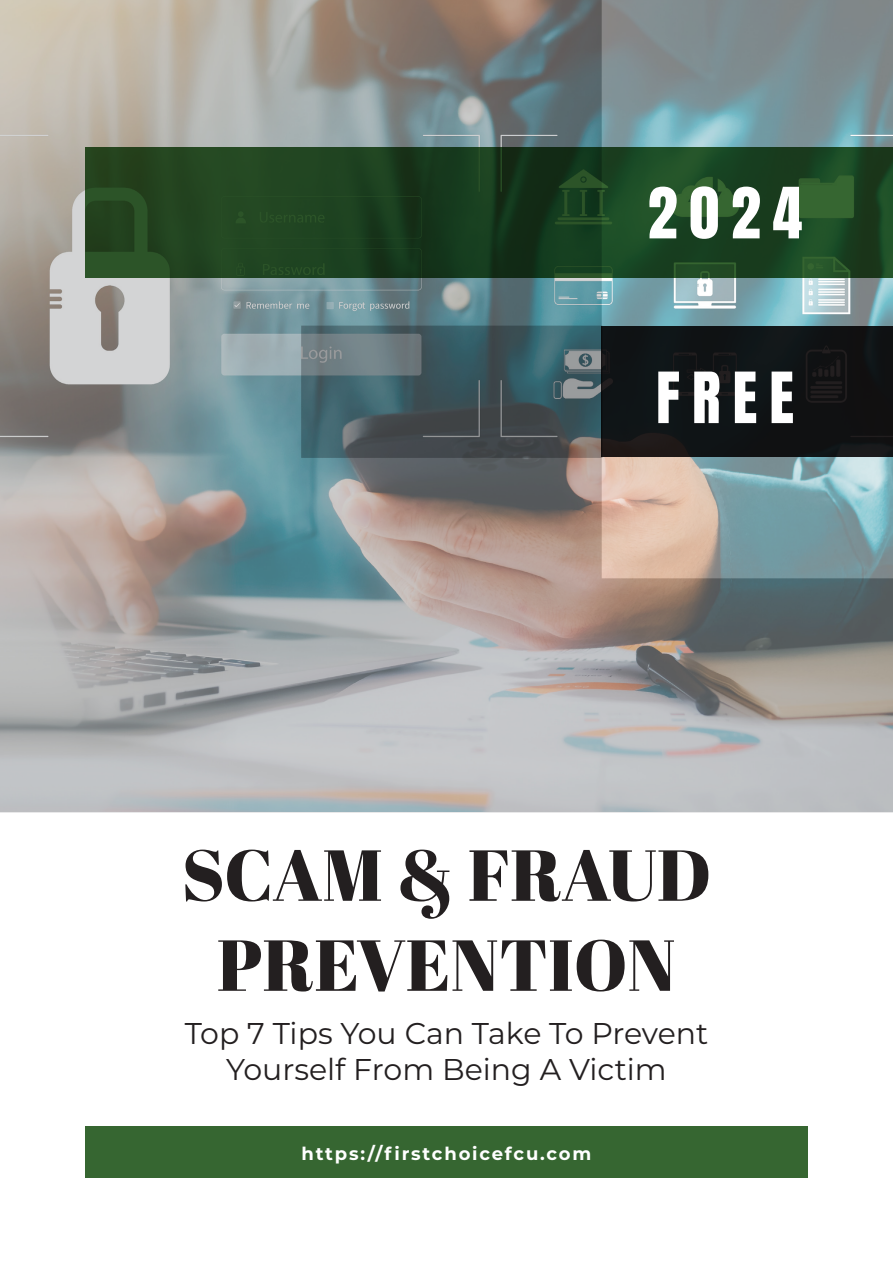
<style>
.page{position:relative;width:893px;height:1263px;background:#fff}
.page>*{position:absolute;margin:0;border:0;box-sizing:border-box;transform-origin:0 0}
.Paragraph_Style_2{font:72px "Abril Fatface";color:#231f20}
.Paragraph_Style_1{font:60px "Anton";letter-spacing:.2em;color:#fff}
.Paragraph_Style_3{font:30px "Montserrat";color:#231f20}
.Paragraph_Style_4{font:700 18px "Montserrat";letter-spacing:.1em;color:#fff}
</style>
<div class="page">
<div style="left:85px;top:1127px;width:723px;height:51px;background:#366631"></div>
<img style="left:0;top:0;width:893px;height:811px">
<svg style="left:85px;top:147px;width:808px;height:130px;background:#1d4220"></svg>
<svg style="left:602px;top:326px;width:291px;height:131px;background:#111415"></svg>
<svg style="left:301px;top:326px;width:301px;height:132px;background:#485d63"></svg>
<p class="Paragraph_Style_1" style="left:648px;top:183px;width:156px">2024</p>
<p class="Paragraph_Style_1" style="left:656px;top:367px;width:139px">FREE</p>
<p class="Paragraph_Style_2" style="left:182px;top:824px;width:531px">SCAM &amp; FRAUD</p>
<p class="Paragraph_Style_2" style="left:217px;top:914px;width:460px">PREVENTION</p>
<p class="Paragraph_Style_3" style="left:185px;top:1013px;width:525px">Top 7 Tips You Can Take To Prevent</p>
<p class="Paragraph_Style_3" style="left:226px;top:1049px;width:442px">Yourself From Being A Victim</p>
<p class="Paragraph_Style_4" style="left:302px;top:1140px;width:291px">https://firstchoicefcu.com</p>
</div>
